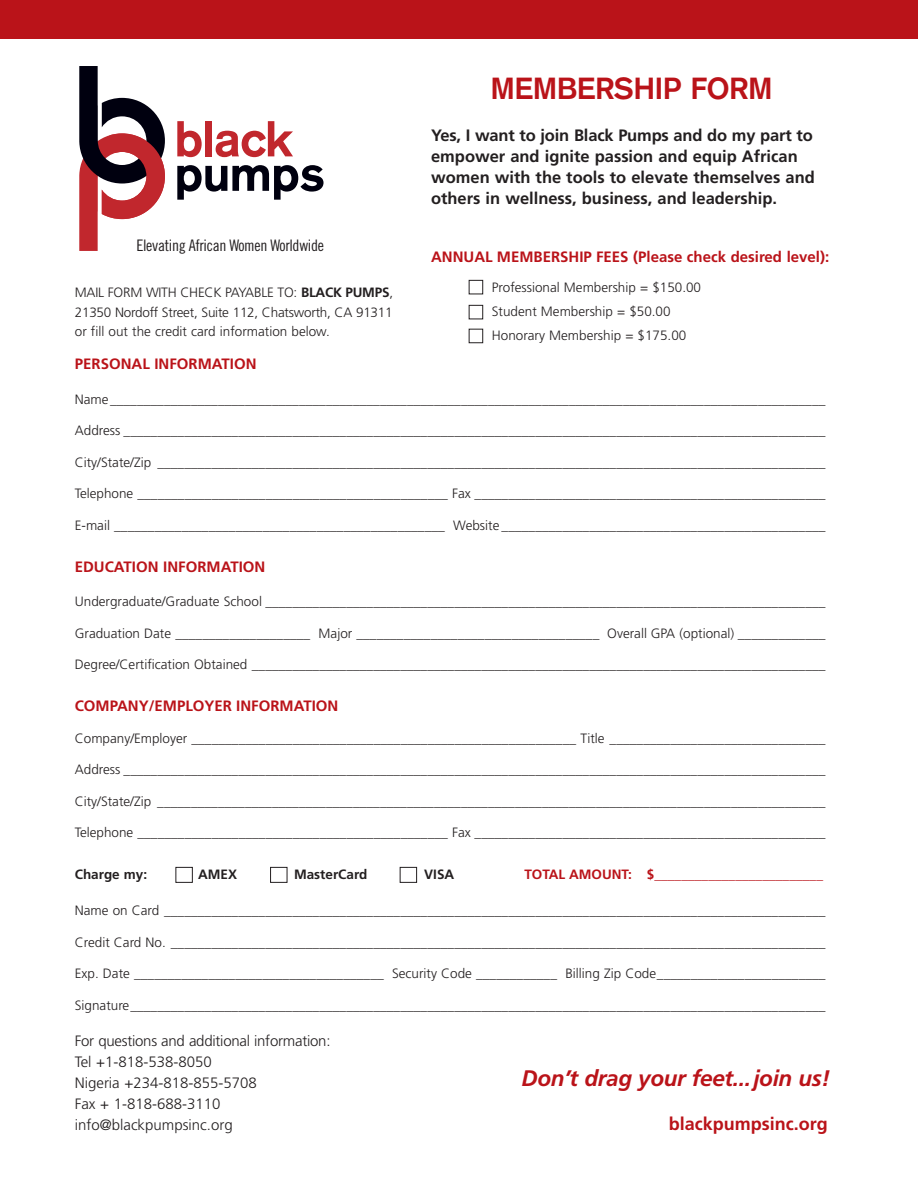
<style>
.page{position:relative;width:918px;height:1188px;background:#fff}
.page>*{position:absolute;margin:0;border:0;box-sizing:border-box;transform-origin:0 0}
.t1{font:700 30px "Akzidenz Grotesk";color:#ba1319}
.t2{font:italic 700 22.5px "Frutiger";letter-spacing:-.015em;color:#ba1319}
.t3{font:700 18px "Frutiger";color:#ba1319}
.t4{font:700 16.5px/21px "Frutiger";color:#231f20}
.t5{font:15.9px "Trade Gothic Cond Eighteen";letter-spacing:-.02em;color:#231f20}
.t6{font:300 15px/21px "Frutiger";color:#231f20}
.t7{font:700 15px "Frutiger";color:#ba1319}
.t8{font:300 13.5px/24px "Frutiger";color:#231f20}
.t9{font:700 13.5px "Frutiger";color:#ba1319}
.t10{font:700 13.5px "Frutiger";color:#231f20}
.s1{font-weight:700}
</style>
<div class="page">
<svg style="left:79px;top:66px;width:86px;height:185px"></svg>
<svg style="left:177px;top:121px;width:25px;height:36px"></svg>
<div style="left:205px;top:121px;width:7px;height:35px;background:#c1272d"></div>
<svg style="left:216px;top:121px;width:77px;height:36px"></svg>
<svg style="left:177px;top:165px;width:147px;height:35px"></svg>
<svg style="left:175px;top:867px;width:242px;height:16px"></svg>
<div style="left:0;top:0;width:918px;height:39px;background:#ba1319"></div>
<svg style="left:468px;top:280px;width:15px;height:64px"></svg>
<h1 class="t1" style="left:491px;top:77px;width:283px">MEMBERSHIP FORM</h1>
<p class="t4" style="left:431px;top:126px;width:385px">Yes, I want to join Black Pumps and do my part to empower and ignite passion and equip African women with the tools to elevate themselves and others in wellness, business, and leadership.</p>
<p class="t5" style="left:136px;top:239px;width:189px">Elevating African Women Worldwide</p>
<p class="t7" style="left:431px;top:251px;width:400px">ANNUAL MEMBERSHIP FEES (Please check desired level):</p>
<p class="t8" style="left:492px;top:276px;width:211px">Professional Membership = $150.00<br>Student Membership = $50.00<br>Honorary Membership = $175.00</p>
<p class="t8" style="left:75px;top:284px;width:320px;line-height:19.5px;text-align:justify">MAIL FORM WITH CHECK PAYABLE TO: <span class="s1">BLACK PUMPS</span>, 21350 Nordoff Street, Suite 112, Chatsworth, CA 91311 or fill out the credit card information below.</p>
<p class="t7" style="left:75px;top:358px;width:183px">PERSONAL INFORMATION</p>
<p class="t8" style="left:75px;top:388px;width:752px">Name__________________________________________________________________________________________________________</p>
<p class="t8" style="left:75px;top:420px;width:752px">Address ________________________________________________________________________________________________________</p>
<p class="t8" style="left:75px;top:451px;width:752px">City/State/Zip ___________________________________________________________________________________________________</p>
<p class="t8" style="left:75px;top:483px;width:752px">Telephone ______________________________________________ Fax ____________________________________________________</p>
<p class="t8" style="left:75px;top:514px;width:752px">E-mail _________________________________________________ Website ________________________________________________</p>
<p class="t7" style="left:75px;top:561px;width:192px">EDUCATION INFORMATION</p>
<p class="t8" style="left:75px;top:591px;width:752px">Undergraduate/Graduate School ___________________________________________________________________________________</p>
<p class="t8" style="left:75px;top:622px;width:752px">Graduation Date ____________________ Major ____________________________________ Overall GPA (optional) _____________</p>
<p class="t8" style="left:75px;top:654px;width:752px">Degree/Certification Obtained _____________________________________________________________________________________</p>
<p class="t7" style="left:75px;top:700px;width:265px">COMPANY/EMPLOYER INFORMATION</p>
<p class="t8" style="left:75px;top:727px;width:752px">Company/Employer _________________________________________________________ Title ________________________________</p>
<p class="t8" style="left:75px;top:759px;width:752px">Address ________________________________________________________________________________________________________</p>
<p class="t8" style="left:75px;top:790px;width:752px">City/State/Zip ___________________________________________________________________________________________________</p>
<p class="t8" style="left:75px;top:822px;width:752px">Telephone ______________________________________________ Fax ____________________________________________________</p>
<p class="t10" style="left:75px;top:869px;width:74px">Charge my:</p>
<p class="t10" style="left:198px;top:869px;width:41px">AMEX</p>
<p class="t10" style="left:294px;top:869px;width:75px">MasterCard</p>
<p class="t10" style="left:424px;top:869px;width:32px">VISA</p>
<p class="t9" style="left:524px;top:869px;width:300px">TOTAL AMOUNT: $_________________________</p>
<p class="t8" style="left:75px;top:900px;width:752px">Name on Card __________________________________________________________________________________________________</p>
<p class="t8" style="left:75px;top:931px;width:752px">Credit Card No. _________________________________________________________________________________________________</p>
<p class="t8" style="left:75px;top:963px;width:752px">Exp. Date _____________________________________ Security Code ____________ Billing Zip Code_________________________</p>
<p class="t8" style="left:75px;top:994px;width:752px">Signature_______________________________________________________________________________________________________</p>
<p class="t6" style="left:75px;top:1031px;width:257px">For questions and additional information:<br>Tel +1-818-538-8050<br>Nigeria +234-818-855-5708<br>Fax + 1-818-688-3110 info@blackpumpsinc.org</p>
<h2 class="t2" style="left:522px;top:1069px;width:310px">Don’t drag your feet...join us!</h2>
<h3 class="t3" style="left:669px;top:1116px;width:160px">blackpumpsinc.org</h3>
</div>
